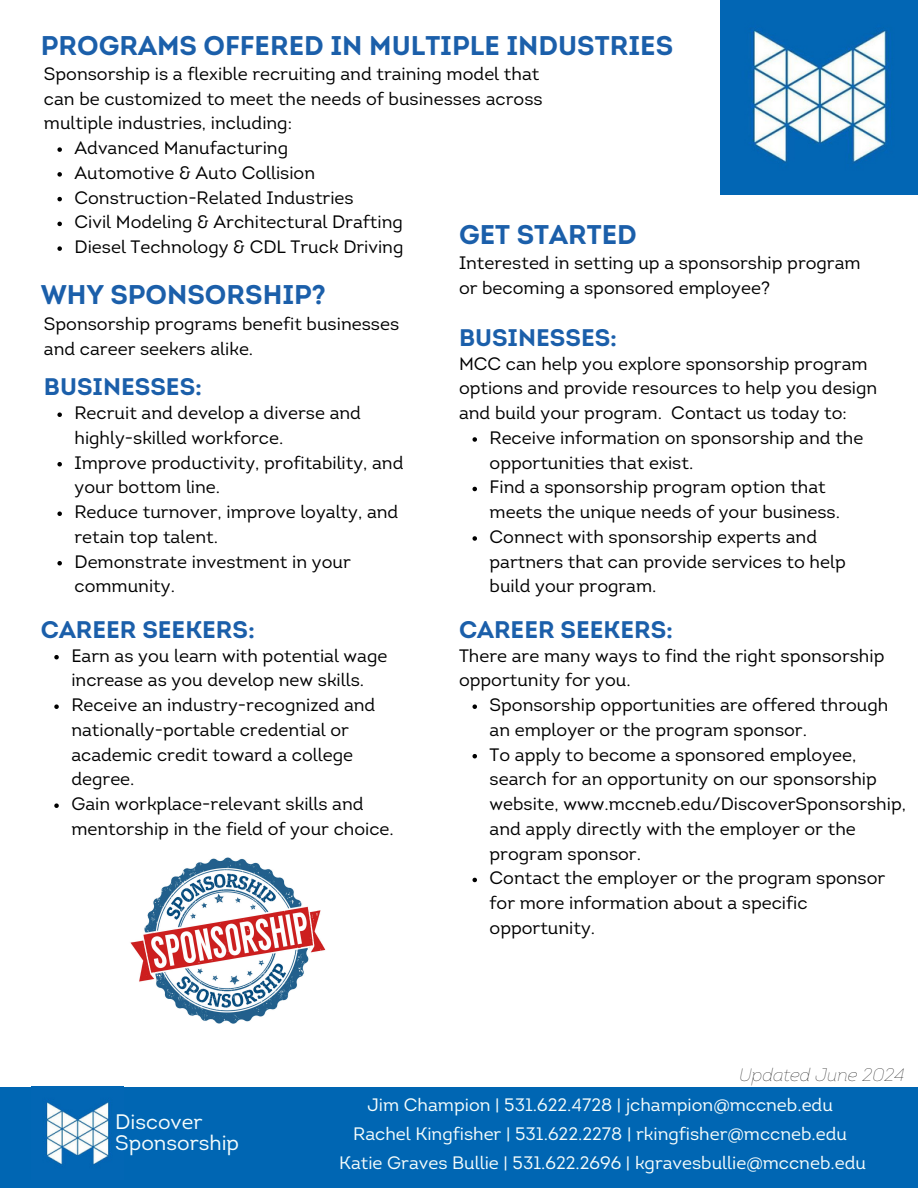
<style>
.page{position:relative;width:918px;height:1188px;background:#fff}
.page>*{position:absolute;margin:0;border:0;box-sizing:border-box;transform-origin:0 0}
.t1{font:700 27px "Intro";color:#1b5faa}
.t2{font:700 24px "Intro";color:#1b5faa}
.t3{font:21px/20.2px "Intro";color:#f6fdfc}
.t4{font:18px/24.8px "Intro";color:#000}
.t5{font:18px "Intro";color:#f6fdfc}
.t6{font:italic 100 18px "Intro";color:#000}
</style>
<div class="page">
<img style="left:130px;top:857px;width:196px;height:167px">
<div style="left:0;top:1087px;width:918px;height:101px;background:#0066b3"></div>
<svg style="left:57px;top:147px;width:5px;height:5px"></svg>
<svg style="left:57px;top:172px;width:5px;height:5px"></svg>
<svg style="left:57px;top:197px;width:5px;height:4px"></svg>
<svg style="left:57px;top:222px;width:5px;height:4px"></svg>
<svg style="left:57px;top:246px;width:5px;height:5px"></svg>
<svg style="left:57px;top:412px;width:5px;height:5px"></svg>
<svg style="left:57px;top:462px;width:5px;height:4px"></svg>
<svg style="left:57px;top:511px;width:5px;height:5px"></svg>
<svg style="left:57px;top:561px;width:5px;height:4px"></svg>
<svg style="left:54px;top:655px;width:5px;height:4px"></svg>
<svg style="left:54px;top:704px;width:5px;height:5px"></svg>
<svg style="left:54px;top:803px;width:5px;height:5px"></svg>
<svg style="left:472px;top:437px;width:5px;height:5px"></svg>
<svg style="left:472px;top:487px;width:5px;height:4px"></svg>
<svg style="left:472px;top:536px;width:5px;height:5px"></svg>
<svg style="left:472px;top:704px;width:5px;height:5px"></svg>
<svg style="left:472px;top:754px;width:5px;height:4px"></svg>
<svg style="left:472px;top:878px;width:5px;height:4px"></svg>
<img style="left:46px;top:1102px;width:66px;height:63px">
<img style="left:720px;top:0;width:198px;height:194px">
<h1 class="t1" style="left:41px;top:35px;width:634px">PROGRAMS OFFERED IN MULTIPLE INDUSTRIES</h1>
<p class="t4" style="left:44px;top:63px;width:500px">Sponsorship is a flexible recruiting and training model that can be customized to meet the needs of businesses across multiple industries, including:</p>
<p class="t4" style="left:75px;top:137px;width:215px">Advanced Manufacturing</p>
<p class="t4" style="left:75px;top:162px;width:242px">Automotive &amp; Auto Collision</p>
<p class="t4" style="left:75px;top:187px;width:281px">Construction-Related Industries</p>
<p class="t4" style="left:75px;top:212px;width:330px">Civil Modeling &amp; Architectural Drafting</p>
<p class="t4" style="left:75px;top:236px;width:330px">Diesel Technology &amp; CDL Truck Driving</p>
<h1 class="t1" style="left:41px;top:284px;width:287px">WHY SPONSORSHIP?</h1>
<p class="t4" style="left:44px;top:313px;width:357px">Sponsorship programs benefit businesses and career seekers alike.</p>
<h1 class="t2" style="left:44px;top:377px;width:160px">BUSINESSES:</h1>
<p class="t4" style="left:75px;top:402px;width:288px">Recruit and develop a diverse and highly-skilled workforce.</p>
<h2 class="t4" style="left:75px;top:452px;width:331px">Improve productivity, profitability, and your bottom line.</h2>
<p class="t4" style="left:75px;top:501px;width:325px">Reduce turnover, improve loyalty, and retain top talent.</p>
<p class="t4" style="left:75px;top:551px;width:278px">Demonstrate investment in your community.</p>
<p class="t2" style="left:41px;top:620px;width:216px">CAREER SEEKERS:</p>
<p class="t4" style="left:71px;top:645px;width:318px">Earn as you learn with potential wage increase as you develop new skills.</p>
<h2 class="t4" style="left:71px;top:694px;width:306px">Receive an industry-recognized and nationally-portable credential or academic credit toward a college degree.</h2>
<p class="t4" style="left:71px;top:793px;width:324px">Gain workplace-relevant skills and mentorship in the field of your choice.</p>
<p class="t1" style="left:459px;top:224px;width:179px">GET STARTED</p>
<p class="t4" style="left:459px;top:252px;width:403px">Interested in setting up a sponsorship program or becoming a sponsored employee?</p>
<p class="t2" style="left:459px;top:328px;width:160px">BUSINESSES:</p>
<h2 class="t4" style="left:459px;top:353px;width:420px">MCC can help you explore sponsorship program options and provide resources to help you design and build your program. Contact us today to:</h2>
<p class="t4" style="left:490px;top:427px;width:375px">Receive information on sponsorship and the opportunities that exist.</p>
<p class="t4" style="left:490px;top:477px;width:352px">Find a sponsorship program option that meets the unique needs of your business.</p>
<p class="t4" style="left:490px;top:526px;width:358px">Connect with sponsorship experts and partners that can provide services to help build your program.</p>
<p class="t2" style="left:459px;top:620px;width:216px">CAREER SEEKERS:</p>
<h2 class="t4" style="left:459px;top:645px;width:427px">There are many ways to find the right sponsorship opportunity for you.</h2>
<p class="t4" style="left:490px;top:694px;width:400px">Sponsorship opportunities are offered through an employer or the program sponsor.</p>
<p class="t4" style="left:490px;top:744px;width:418px">To apply to become a sponsored employee, search for an opportunity on our sponsorship website, www.mccneb.edu/DiscoverSponsorship, and apply directly with the employer or the program sponsor.</p>
<p class="t4" style="left:490px;top:868px;width:397px">Contact the employer or the program sponsor for more information about a specific opportunity.</p>
<p class="t3" style="left:115px;top:1114px;width:125px">Discover<br>Sponsorship</p>
<p class="t6" style="left:739px;top:1067px;width:167px">Updated June 2024</p>
<p class="t5" style="left:367px;top:1098px;width:467px">Jim Champion | 531.622.4728 | jchampion@mccneb.edu</p>
<h3 class="t5" style="left:353px;top:1126px;width:495px">Rachel Kingfisher | 531.622.2278 | rkingfisher@mccneb.edu</h3>
<p class="t5" style="left:339px;top:1155px;width:529px">Katie Graves Bullie | 531.622.2696 | kgravesbullie@mccneb.edu</p>
</div>
